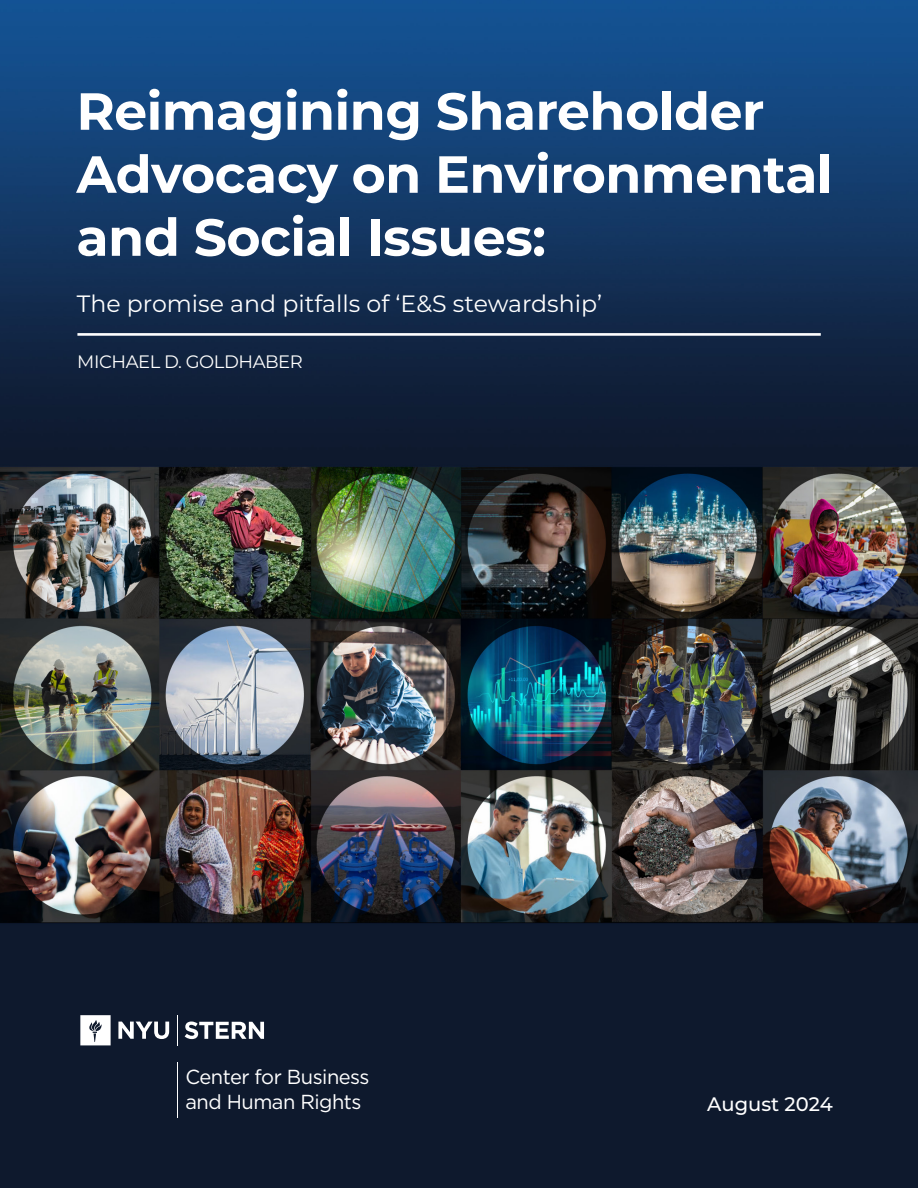
<style>
.page{position:relative;width:918px;height:1188px;background:#fff}
.page>*{position:absolute;margin:0;border:0;box-sizing:border-box;transform-origin:0 0}
.t1{font:700 52.2px/63px "Montserrat";letter-spacing:-.01em;color:#fff}
.t2{font:23.7px "Montserrat";color:#fff}
.t3{font:20.25px/24.3px "Gotham";letter-spacing:-.025em;color:#fff}
.t4{font:500 19.5px "Montserrat";color:#fff}
.t5{font:18px "Montserrat";letter-spacing:-.025em;color:#fff}
</style>
<div class="page">
<img style="left:0;top:0;width:918px;height:1188px">
<hr style="left:77px;top:333px;width:744px;height:3px;background:#fff">
<svg style="left:185px;top:1022px;width:79px;height:17px"></svg>
<hr style="left:177px;top:1015px;width:1px;height:30px;background:#fff">
<hr style="left:178px;top:1062px;width:1px;height:55px;background:#fff">
<svg style="left:118px;top:1022px;width:51px;height:17px"></svg>
<svg style="left:80px;top:1015px;width:31px;height:30px"></svg>
<h1 class="t1" style="left:76px;top:77px;width:758px">Reimagining Shareholder<br>Advocacy on Environmental and Social Issues:</h1>
<h2 class="t2" style="left:77px;top:287px;width:527px">The promise and pitfalls of ‘E&amp;S stewardship’</h2>
<p class="t5" style="left:77px;top:349px;width:227px">MICHAEL D. GOLDHABER</p>
<p class="t3" style="left:185px;top:1065px;width:186px">Center for Business and Human Rights</p>
<p class="t4" style="left:707px;top:1091px;width:127px">August 2024</p>
</div>
